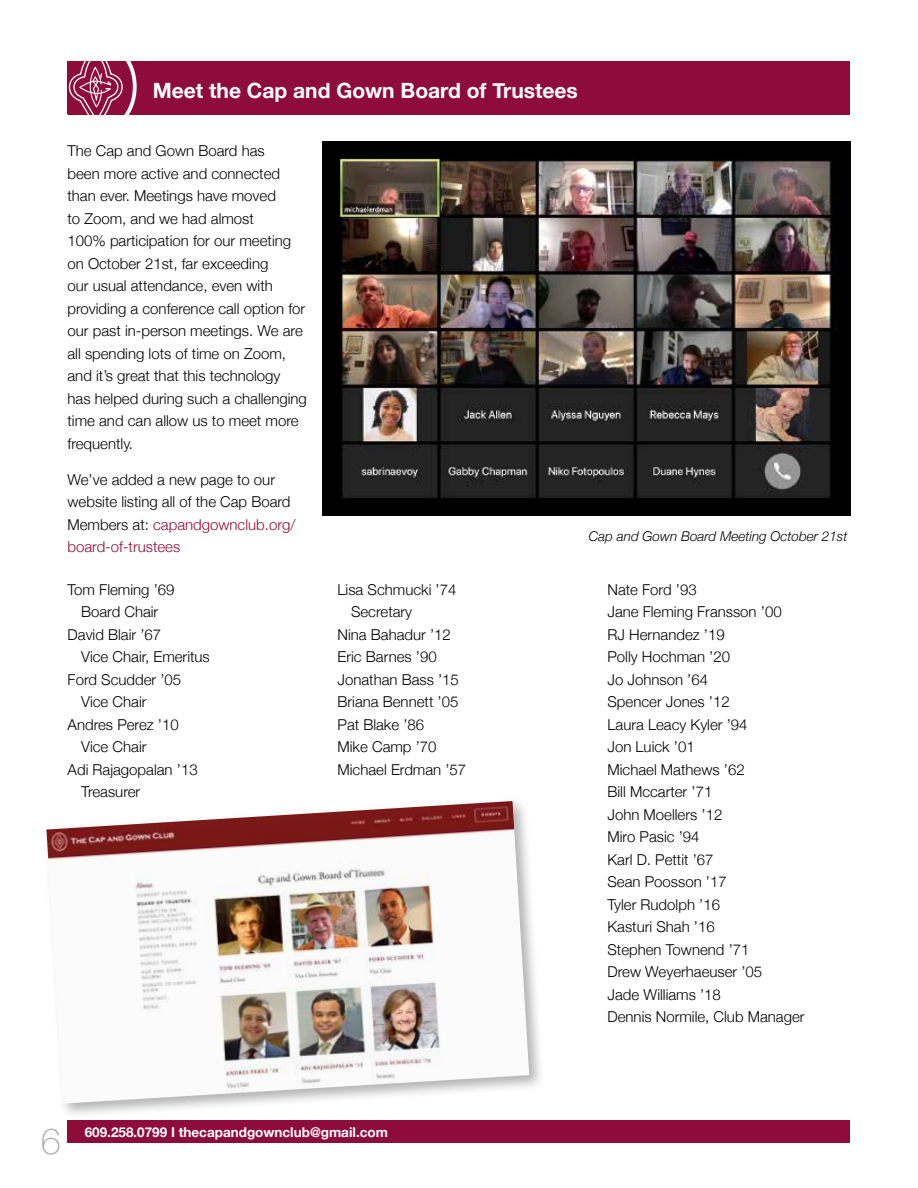
<style>
.page{position:relative;width:918px;height:1188px;background:#fff}
.page>*{position:absolute;margin:0;border:0;box-sizing:border-box;transform-origin:0 0}
.t1{font:100 36px "Helvetica Neue";color:#a7a9ac}
.t2{font:700 21px "Helvetica Neue";color:#fff}
.t3{font:300 15px/22.5px "Helvetica Neue";color:#000}
.t4{font:700 13.5px "Helvetica Neue";color:#fff}
.t5{font:italic 300 13.5px "Helvetica Neue";color:#000}
.s1{color:#8e0c3a}
</style>
<div class="page">
<div style="left:68px;top:1120px;width:782px;height:23px;background:#8e0c3a"></div>
<div style="left:68px;top:61px;width:782px;height:54px;background:#8e0c3a"></div>
<svg style="left:68px;top:61px;width:69px;height:54px"></svg>
<img style="left:323px;top:142px;width:527px;height:373px">
<div style="left:43px;top:797px;width:502px;height:322px;background:#000;opacity:.3"></div>
<img style="left:46px;top:801px;width:483px;height:303px">
<h2 class="t2" style="left:153px;top:74px;width:427px">Meet the Cap and Gown Board of Trustees</h2>
<p class="t3" style="left:68px;top:139px;width:241px">The Cap and Gown Board has<br>been more active and connected than ever. Meetings have moved<br>to Zoom, and we had almost<br>100% participation for our meeting on October 21st, far exceeding<br>our usual attendance, even with providing a conference call option for our past in-person meetings. We are all spending lots of time on Zoom, and it’s great that this technology has helped during such a challenging time and can allow us to meet more frequently.</p>
<p class="t3" style="left:68px;top:467px;width:229px">We’ve added a new page to our website listing all of the Cap Board<br>Members at: <span class="s1">capandgownclub.org/ board-of-trustees</span></p>
<p class="t3" style="left:68px;top:577px;width:108px">Tom Fleming ’69</p>
<p class="t3" style="left:81px;top:600px;width:79px">Board Chair</p>
<p class="t3" style="left:68px;top:622px;width:95px">David Blair ’67</p>
<p class="t3" style="left:81px;top:645px;width:130px">Vice Chair, Emeritus</p>
<p class="t3" style="left:68px;top:667px;width:115px">Ford Scudder ’05</p>
<p class="t3" style="left:81px;top:690px;width:67px">Vice Chair</p>
<p class="t3" style="left:68px;top:712px;width:113px">Andres Perez ’10</p>
<p class="t3" style="left:81px;top:735px;width:67px">Vice Chair</p>
<p class="t3" style="left:68px;top:757px;width:132px">Adi Rajagopalan ’13</p>
<p class="t3" style="left:81px;top:780px;width:61px">Treasurer</p>
<p class="t3" style="left:338px;top:577px;width:120px">Lisa Schmucki ’74</p>
<p class="t3" style="left:351px;top:600px;width:63px">Secretary</p>
<p class="t3" style="left:338px;top:622px;width:115px">Nina Bahadur ’12</p>
<p class="t3" style="left:338px;top:645px;width:101px">Eric Barnes ’90</p>
<p class="t3" style="left:338px;top:667px;width:123px">Jonathan Bass ’15</p>
<p class="t3" style="left:338px;top:690px;width:122px">Briana Bennett ’05</p>
<p class="t3" style="left:338px;top:712px;width:88px">Pat Blake ’86</p>
<p class="t3" style="left:338px;top:735px;width:101px">Mike Camp ’70</p>
<p class="t3" style="left:338px;top:757px;width:130px">Michael Erdman ’57</p>
<p class="t5" style="left:589px;top:526px;width:260px">Cap and Gown Board Meeting October 21st</p>
<p class="t3" style="left:608px;top:577px;width:199px">Nate Ford ’93<br>Jane Fleming Fransson ’00<br>RJ Hernandez ’19<br>Polly Hochman ’20<br>Jo Johnson ’64<br>Spencer Jones ’12<br>Laura Leacy Kyler ’94<br>Jon Luick ’01<br>Michael Mathews ’62<br>Bill Mccarter ’71<br>John Moellers ’12<br>Miro Pasic ’94<br>Karl D. Pettit ’67<br>Sean Poosson ’17<br>Tyler Rudolph ’16<br>Kasturi Shah ’16<br>Stephen Townend ’71<br>Drew Weyerhaeuser ’05<br>Jade Williams ’18<br>Dennis Normile, Club Manager</p>
<h1 class="t1" style="left:41px;top:1114px;width:22px">6</h1>
<p class="t4" style="left:85px;top:1121px;width:305px">609.258.0799 I thecapandgownclub@gmail.com</p>
</div>
